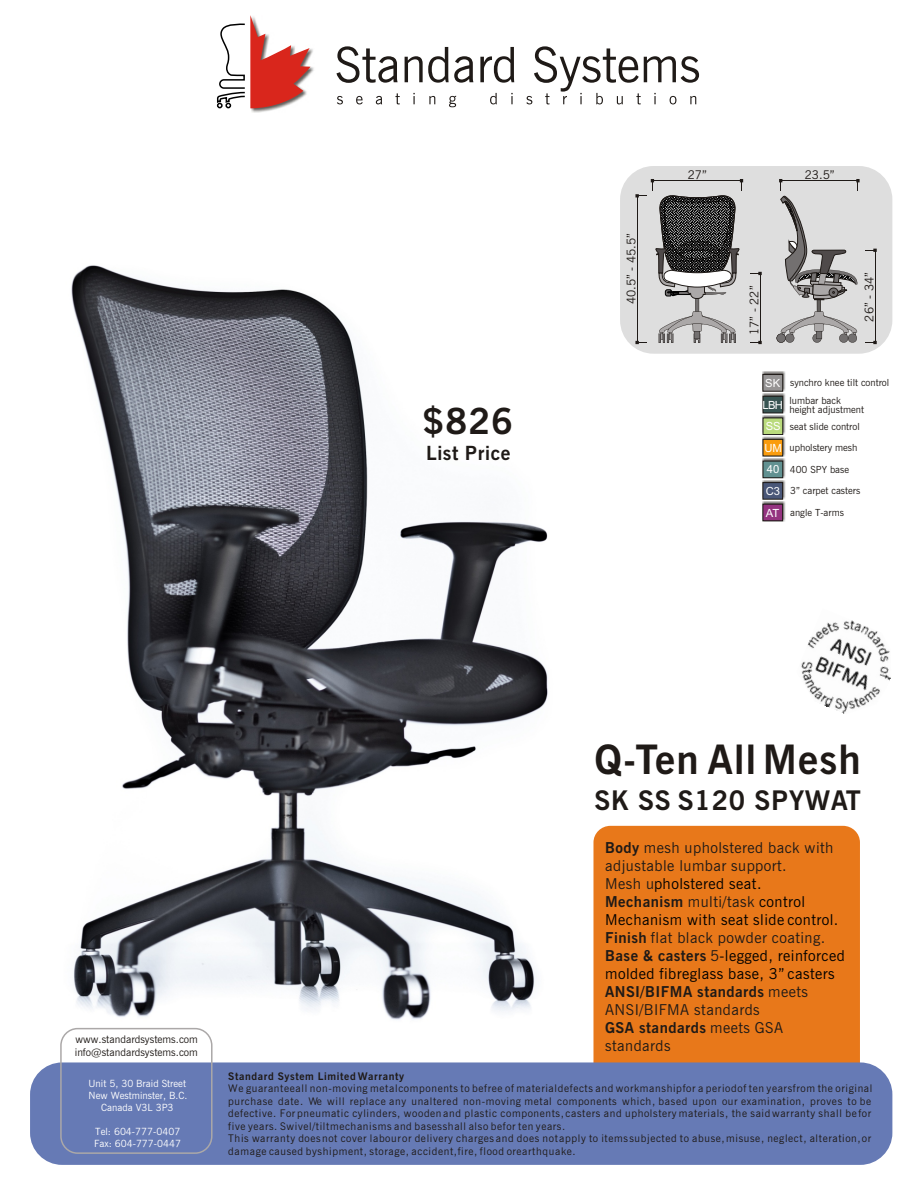
<style>
.page{position:relative;width:918px;height:1188px;background:#fff}
.page>*{position:absolute;margin:0;border:0;box-sizing:border-box;transform-origin:0 0}
.t1{font:700 40.5px "News Goth BT";letter-spacing:.03em;color:#1f1a17}
.t2{font:700 36px "News Goth BT";color:#1f1a17}
.t3{font:700 27px "News Goth BT";letter-spacing:.03em;color:#1f1a17}
.t4{font:700 19.5px "News Goth BT";letter-spacing:.03em;color:#1f1a17}
.t5{font:15px/18px "News Goth BT";letter-spacing:.03em;color:#1f1a17}
.t6{font:15px/18px "News Goth BT";letter-spacing:.03em;color:#000}
.t7{font:12px "News Goth BT";color:#1f1a17}
.t8{font:11.25px "Arial";letter-spacing:-.035em;color:#fff}
.t9{font:10.5px/12.6px "News Goth BT";letter-spacing:.06em;color:#1f1a17}
.t10{font:10.5px/12.6px "News Goth BT";color:#1f1a17}
.t11{font:700 10.5px "News Goth BT";letter-spacing:.06em;color:#1f1a17}
.t12{font:9.9px/11.9px "News Goth BT";color:#fff;text-align:center}
.t13{font:9.75px "News Goth BT";color:#1f1a17}
.s1{font-family:"Arial";font-size:11.25px;color:#fff}
.s2{font-weight:700}
.s3{color:#000}
.s4{font-weight:700;color:#1f1a17}
.s5{color:#1f1a17}
</style>
<div class="page">
<img style="left:63px;top:265px;width:485px;height:775px">
<div style="left:620px;top:166px;width:272px;height:188px;background:#dedede"></div>
<div style="left:593px;top:826px;width:267px;height:236px;background:#e8781a"></div>
<div style="left:30px;top:1062px;width:862px;height:103px;background:#667ab5"></div>
<div style="left:60px;top:1028px;width:153px;height:126px;border:2px solid #aba8a8;border-radius:17px"></div>
<img style="left:801px;top:620px;width:90px;height:94px">
<img style="left:251px;top:49px;width:63px;height:63px">
<svg style="left:216px;top:15px;width:94px;height:93px"></svg>
<svg style="left:336px;top:46px;width:363px;height:61px"></svg>
<hr style="left:875px;top:250px;width:1px;height:92px;background:#1f1a17">
<svg style="left:865px;top:249px;width:12px;height:3px"></svg>
<svg style="left:865px;top:341px;width:12px;height:3px"></svg>
<hr style="left:760px;top:273px;width:1px;height:69px;background:#1f1a17">
<svg style="left:750px;top:272px;width:12px;height:3px"></svg>
<svg style="left:750px;top:341px;width:12px;height:3px"></svg>
<hr style="left:781px;top:181px;width:77px;height:1px;background:#1f1a17">
<svg style="left:856px;top:179px;width:4px;height:11px"></svg>
<svg style="left:779px;top:179px;width:3px;height:11px"></svg>
<img style="left:763px;top:480px;width:22px;height:19px">
<div style="left:763px;top:483px;width:20px;height:16px;background:#4a5778"></div>
<div style="left:763px;top:482px;width:20px;height:17px;border:1px solid #1f1a17"></div>
<img style="left:763px;top:372px;width:23px;height:19px">
<div style="left:763px;top:375px;width:20px;height:16px;background:#969494"></div>
<div style="left:763px;top:374px;width:20px;height:17px;border:1px solid #1f1a17"></div>
<img style="left:763px;top:459px;width:22px;height:19px">
<div style="left:763px;top:461px;width:20px;height:17px;background:#619191"></div>
<div style="left:763px;top:461px;width:20px;height:17px;border:1px solid #211f1c"></div>
<img style="left:763px;top:437px;width:22px;height:19px">
<div style="left:763px;top:439px;width:20px;height:17px;background:#fa9c0d"></div>
<div style="left:763px;top:439px;width:20px;height:17px;border:1px solid #211f1c"></div>
<svg style="left:635px;top:179px;width:108px;height:165px;background:#9d9c9c"></svg>
<img style="left:763px;top:502px;width:22px;height:19px">
<div style="left:763px;top:504px;width:20px;height:17px;background:#943380"></div>
<div style="left:763px;top:504px;width:20px;height:17px;border:1px solid #1f1a17"></div>
<img style="left:763px;top:394px;width:22px;height:19px">
<div style="left:763px;top:396px;width:20px;height:17px;background:#385452"></div>
<div style="left:763px;top:396px;width:20px;height:17px;border:1px solid #211f1c"></div>
<img style="left:763px;top:415px;width:22px;height:20px">
<div style="left:763px;top:418px;width:20px;height:17px;background:#badb7d"></div>
<div style="left:763px;top:418px;width:20px;height:17px;border:1px solid #211f1c"></div>
<svg style="left:777px;top:196px;width:81px;height:147px;background:#b8b7b7"></svg>
<p class="t7" style="left:626px;top:304px;width:73px;rotate:-90deg">40.5” - 45.5”</p>
<p class="t7" style="left:688px;top:170px;width:21px">27”</p>
<p class="t7" style="left:805px;top:170px;width:32px">23.5”</p>
<p class="t7" style="left:749px;top:335px;width:51px;rotate:-90deg">17” - 22”</p>
<p class="t7" style="left:864px;top:322px;width:51px;rotate:-90deg">26” - 34”</p>
<p class="t13" style="left:765px;top:379px;width:125px"><span class="s1">SK</span> synchro knee tilt control</p>
<p class="t13" style="left:789px;top:397px;width:53px">lumbar back</p>
<p class="t8" style="left:763px;top:400px;width:22px">LBH</p>
<p class="t13" style="left:766px;top:422px;width:96px"><span class="s1">SS</span> seat slide control</p>
<h2 class="t2" style="left:423px;top:406px;width:92px">$826</h2>
<p class="t13" style="left:789px;top:405px;width:76px">height adjustment</p>
<h3 class="t4" style="left:426px;top:445px;width:86px">List Price</h3>
<p class="t13" style="left:790px;top:443px;width:70px">upholstery mesh</p>
<p class="t13" style="left:767px;top:466px;width:84px"><span class="s1">40</span> 400 SPY base</p>
<p class="t8" style="left:765px;top:443px;width:19px">UM</p>
<p class="t8" style="left:766px;top:487px;width:16px">C3</p>
<p class="t13" style="left:766px;top:508px;width:80px"><span class="s1">AT</span> angle T-arms</p>
<p class="t13" style="left:790px;top:487px;width:72px">3” carpet casters</p>
<p class="t10" style="left:75px;top:1034px;width:125px">www.standardsystems.com info@standardsystems.com</p>
<p class="t12" style="left:89px;top:1079px;width:100px">Unit 5, 30 Braid Street<br>New Westminster, B.C.<br>Canada V3L 3P3</p>
<p class="t12" style="left:94px;top:1126px;width:89px;text-align:left">Tel: 604-777-0407<br>Fax: 604-777-0447</p>
<h1 class="t1" style="left:594px;top:744px;width:268px">Q-Ten All Mesh</h1>
<h3 class="t3" style="left:594px;top:789px;width:268px">SK SS S120 SPYWAT</h3>
<h3 class="t5" style="left:605px;top:840px;width:230px"><span class="s2">Body</span> mesh upholstered back with adjustable lumbar support.<br>Mesh u<span class="s3">pholstered seat.</span></h3>
<h3 class="t6" style="left:605px;top:894px;width:235px"><span class="s4">Mechanism</span> <span class="s5">multi/task</span> control<br>Mechanism with seat slide control.</h3>
<h3 class="t5" style="left:605px;top:930px;width:241px"><span class="s2">Finish</span> flat black powder coating.<br><span class="s2">Base &amp; casters</span> 5<span class="s3">-legged, reinforced</span></h3>
<h3 class="t5" style="left:605px;top:984px;width:204px"><span class="s2">ANSI/BIFMA standards</span> meets<br>ANSI/BIFMA standards<br><span class="s2">GSA standards</span> meets GSA standards</h3>
<h3 class="t6" style="left:605px;top:966px;width:231px">molded fibreglass base, 3” casters</h3>
<p class="t11" style="left:228px;top:1072px;width:178px">Standard System Limited Warranty</p>
<p class="t9" style="left:228px;top:1083px;width:646px">We guarantee all non-moving metal components to be free of material defects and workmanship for a period of ten years from the original purchase date. We will replace any unaltered non-moving metal components which, based upon our examination, proves to be defective. For pneumatic cylinders, wooden and plastic components, casters and upholstery materials, the said warranty shall be for five years. Swivel/tilt mechanisms and bases shall also be for ten years.<br>This warranty does not cover labour or delivery charges and does not apply to items subjected to abuse, misuse, neglect, alteration, or damage caused by shipment, storage, accident, fire, flood or earthquake.</p>
</div>
